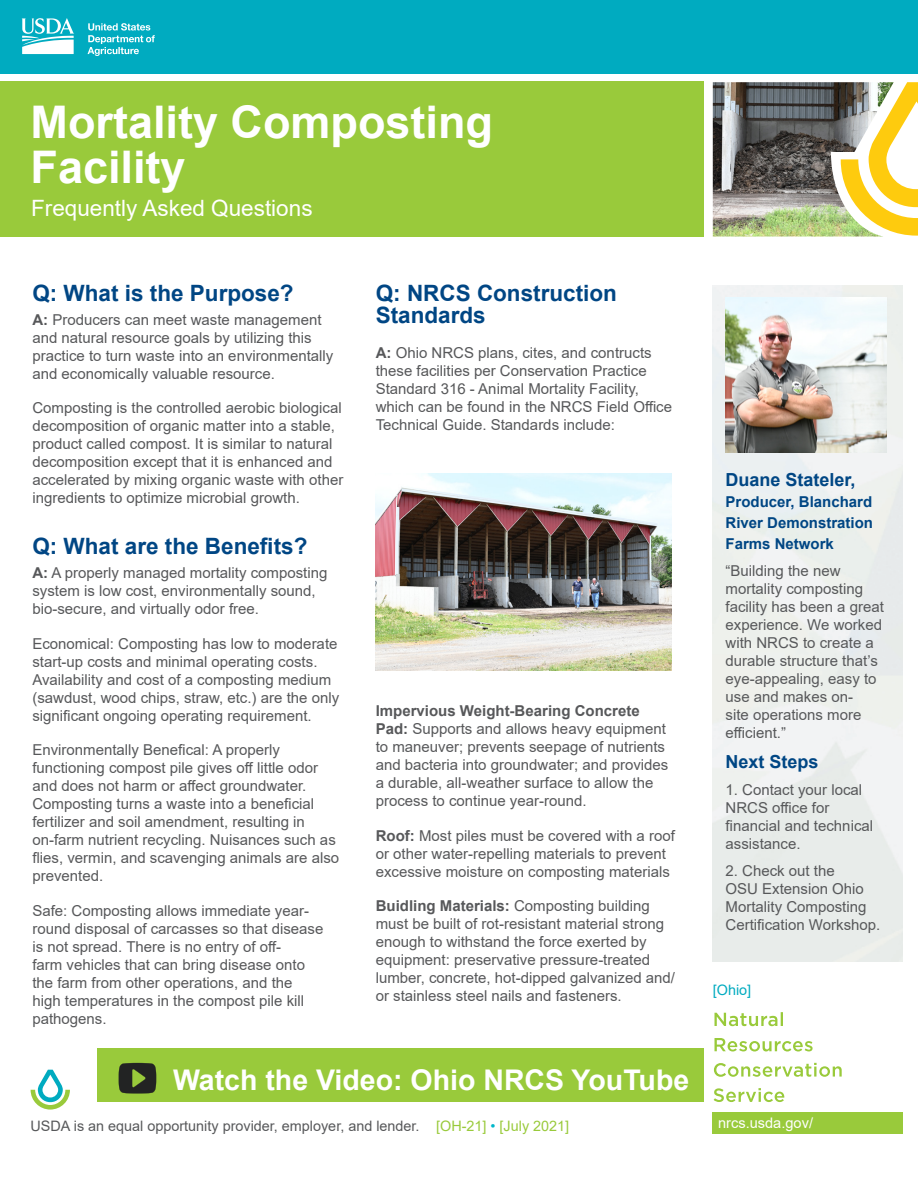
<style>
.page{position:relative;width:918px;height:1188px;background:#fff}
.page>*{position:absolute;margin:0;border:0;box-sizing:border-box;transform-origin:0 0}
.Fact_Sheet_Title{font:700 45px "Arial";color:#fff}
.Fact_Sheet_Title-2{font:700 28.5px "Arial";color:#fff}
.Body_Subhead{font:700 22.5px "Arial";color:#004684}
.Body_Text{font:700 22.5px/22.5px "Arial";color:#004684}
.Fact_Sheet_Subtitle{font:22.5px "Arial";color:#fff}
.Sidebar_Title{font:700 18px "Arial";color:#004684}
.Sidebar_Text{font:700 18px "Arial";color:#004684}
.Body_Text-2{font:15px/18px "Arial";color:#57585a}
.Sidebar_Text-2{font:15px/18px "Arial";color:#57585a}
.Sidebar_Title-2{font:700 15px/21px "Arial";color:#004684;text-align:justify}
.t1{font:14.55px "Arial";color:#fff}
.t2{font:14.4px "Arial";color:#57585a}
.t3{font:14.4px "Arial";color:#99ca3b}
.t4{font:14.4px "Arial";color:#00abc0}
.s1{font-weight:700}
.s2{color:#00b7ca}
</style>
<div class="page">
<div style="left:0;top:82px;width:704px;height:155px;background:#99ca3b"></div>
<div style="left:0;top:0;width:918px;height:74px;background:#00abc0"></div>
<svg style="left:22px;top:18px;width:52px;height:36px"></svg>
<svg style="left:88px;top:23px;width:67px;height:33px"></svg>
<div style="left:713px;top:1112px;width:190px;height:22px;background:#99ca3b"></div>
<svg style="left:714px;top:1088px;width:70px;height:14px"></svg>
<svg style="left:714px;top:1063px;width:128px;height:14px"></svg>
<svg style="left:715px;top:1038px;width:98px;height:14px"></svg>
<svg style="left:715px;top:1012px;width:68px;height:14px"></svg>
<svg style="left:31px;top:1070px;width:39px;height:40px"></svg>
<div style="left:713px;top:285px;width:190px;height:676px;background:#ebefec"></div>
<img style="left:726px;top:298px;width:161px;height:155px">
<img style="left:376px;top:473px;width:296px;height:197px">
<svg style="left:894px;top:82px;width:24px;height:154px"></svg>
<img style="left:713px;top:82px;width:181px;height:155px">
<div style="left:97px;top:1048px;width:607px;height:54px;background:#99ca3b"></div>
<svg style="left:119px;top:1063px;width:37px;height:31px"></svg>
<p class="Fact_Sheet_Title" style="left:31px;top:90px;width:464px">Mortality Composting</p>
<p class="Fact_Sheet_Title" style="left:31px;top:135px;width:157px">Facility</p>
<p class="Fact_Sheet_Subtitle" style="left:31px;top:193px;width:283px">Frequently Asked Questions</p>
<p class="Body_Subhead" style="left:32px;top:277px;width:263px">Q: What is the Purpose?</p>
<p class="Body_Text-2" style="left:32px;top:310px;width:302px"><span class="s1">A:</span> Producers can meet waste management and natural resource goals by utilizing this practice to turn waste into an environmentally and economically valuable resource.</p>
<p class="Body_Text-2" style="left:32px;top:399px;width:312px">Composting is the controlled aerobic biological decomposition of organic matter into a stable, product called compost. It is similar to natural decomposition except that it is enhanced and accelerated by mixing organic waste with other ingredients to optimize microbial growth.</p>
<p class="Body_Subhead" style="left:32px;top:531px;width:277px">Q: What are the Benefits?</p>
<p class="Body_Text-2" style="left:32px;top:564px;width:297px"><span class="s1">A:</span> A properly managed mortality composting system is low cost, environmentally sound, bio-secure, and virtually odor free.</p>
<p class="Body_Text-2" style="left:32px;top:634px;width:308px">Economical: Composting has low to moderate start-up costs and minimal operating costs.<br>Availability and cost of a composting medium (sawdust, wood chips, straw, etc.) are the only significant ongoing operating requirement.</p>
<p class="Body_Text-2" style="left:32px;top:741px;width:308px">Environmentally Benefical: A properly functioning compost pile gives off little odor and does not harm or affect groundwater.<br>Composting turns a waste into a beneficial fertilizer and soil amendment, resulting in on-farm nutrient recycling. Nuisances such as flies, vermin, and scavenging animals are also prevented.</p>
<p class="Body_Text-2" style="left:32px;top:901px;width:292px">Safe: Composting allows immediate year&shy;round disposal of carcasses so that disease is not spread. There is no entry of off-<br>farm vehicles that can bring disease onto the farm from other operations, and the high temperatures in the compost pile kill pathogens.</p>
<p class="Body_Text" style="left:376px;top:282px;width:243px">Q: NRCS Construction<br>Standards</p>
<p class="Body_Text-2" style="left:376px;top:343px;width:298px"><span class="s1">A:</span> Ohio NRCS plans, cites, and contructs these facilities per Conservation Practice Standard 316 - Animal Mortality Facility, which can be found in the NRCS Field Office Technical Guide. Standards include:</p>
<p class="Body_Text-2" style="left:376px;top:702px;width:294px"><span class="s1">Impervious Weight-Bearing Concrete Pad:</span> Supports and allows heavy equipment to maneuver; prevents seepage of nutrients and bacteria into groundwater; and provides a durable, all-weather surface to allow the process to continue year-round.</p>
<p class="Body_Text-2" style="left:376px;top:826px;width:301px"><span class="s1">Roof:</span> Most piles must be covered with a roof or other water-repelling materials to prevent excessive moisture on composting materials</p>
<p class="Body_Text-2" style="left:376px;top:897px;width:301px"><span class="s1">Buidling Materials:</span> Composting building must be built of rot-resistant material strong enough to withstand the force exerted by equipment: preservative pressure-treated lumber, concrete, hot-dipped galvanized and/ or stainless steel nails and fasteners.</p>
<p class="Fact_Sheet_Title-2" style="left:173px;top:1060px;width:518px">Watch the Video: Ohio NRCS YouTube</p>
<p class="Sidebar_Title" style="left:726px;top:467px;width:132px">Duane Stateler,</p>
<p class="Sidebar_Title-2" style="left:726px;top:492px;width:149px">Producer, Blanchard River Demonstration Farms Network</p>
<p class="Sidebar_Text-2" style="left:726px;top:562px;width:160px">“Building the new mortality composting facility has been a great experience. We worked with NRCS to create a durable structure that’s eye-appealing, easy to use and makes on-<br>site operations more efficient.”</p>
<p class="Sidebar_Text" style="left:726px;top:749px;width:95px">Next Steps</p>
<p class="Sidebar_Text-2" style="left:726px;top:781px;width:149px">1. Contact your local<br>NRCS office for financial and technical assistance.</p>
<p class="Sidebar_Text-2" style="left:726px;top:862px;width:156px">2. Check out the<br>OSU Extension Ohio<br>Mortality Composting<br>Certification Workshop.</p>
<p class="t4" style="left:713px;top:981px;width:40px">[Ohio]</p>
<p class="t2" style="left:31px;top:1116px;width:390px">USDA is an equal opportunity provider, employer, and lender.</p>
<p class="t1" style="left:718px;top:1113px;width:96px">nrcs.usda.gov/</p>
<p class="t3" style="left:436px;top:1116px;width:135px">[OH-21] <span class="s2">•</span> [July 2021]</p>
</div>
